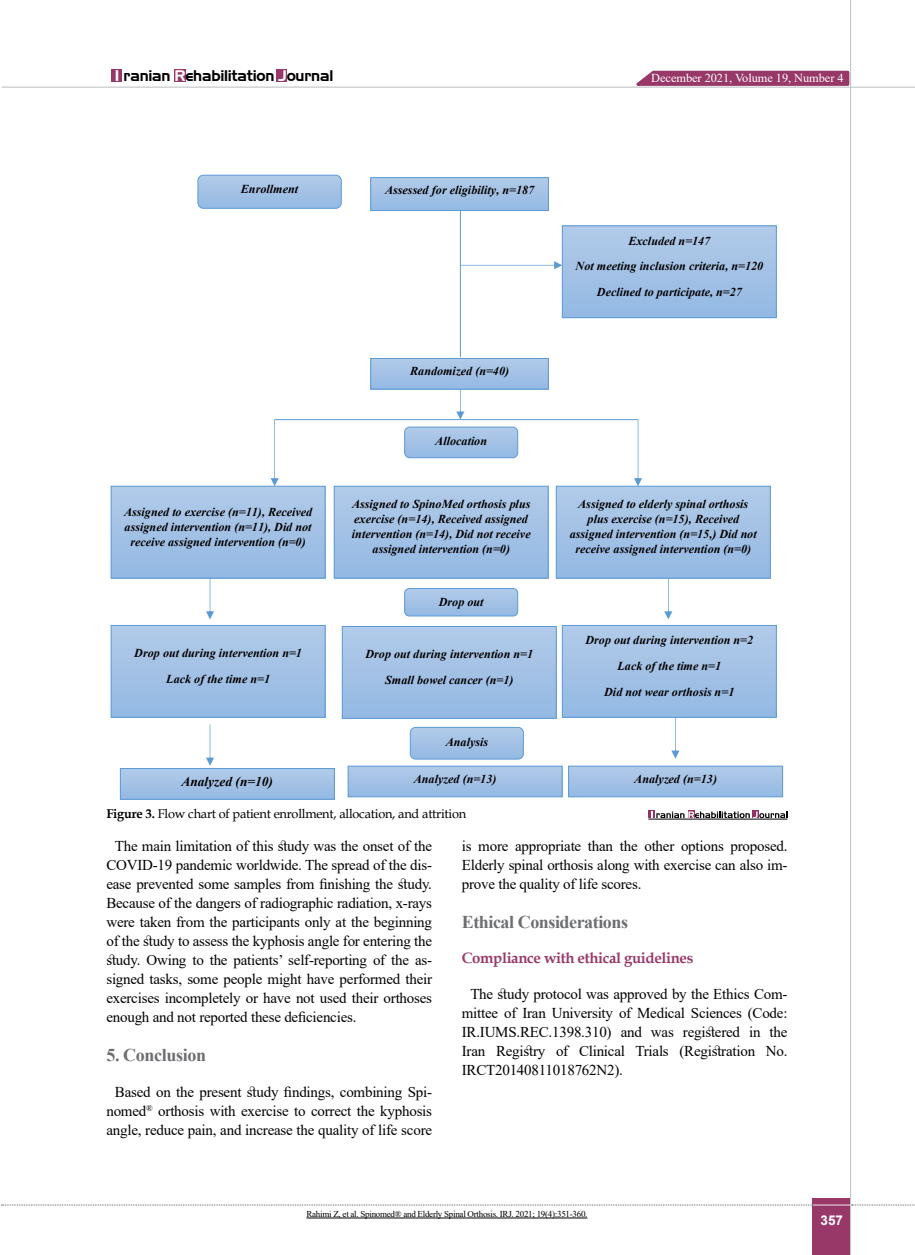
<style>
.page{position:relative;width:915px;height:1255px;background:#fff}
.page>*{position:absolute;margin:0;border:0;box-sizing:border-box;transform-origin:0 0}
.t1{font:700 18px "Times New Roman";letter-spacing:-.025em;color:#6d6e71}
.t2{font:15px/19px "Times New Roman";letter-spacing:-.015em;color:#000;text-align:justify}
.t3{font:700 15px "Book Antiqua";letter-spacing:-.025em;color:#983868}
.t4{font:15px "Aero";letter-spacing:-.015em;color:#000}
.t5{font:700 13.5px "Arial";color:#fff}
.t6{font:italic 700 13.35px "Times New Roman";color:#000}
.t7{font:12.75px "Book Antiqua";letter-spacing:-.015em;color:#000}
.t8{font:italic 700 12.15px/15px "Times New Roman";color:#000;text-align:center}
.t9{font:12.15px "Times New Roman";letter-spacing:-.005em;color:#fff}
.t10{font:9px "Times New Roman";letter-spacing:-.03em;color:#000}
.s1{color:#fff}
.s2{font-weight:700}
</style>
<div class="page">
<div style="left:812px;top:1198px;width:38px;height:56px;background:#983868"></div>
<hr style="left:849px;top:0;width:1px;height:1254px;background:#c2c4c6">
<hr style="left:2px;top:87px;width:912px;height:1px;background:#c2c4c6">
<hr style="left:812px;top:1204px;width:38px;height:1px;background:#ebebec">
<svg style="left:2px;top:1204px;width:810px;height:1px"></svg>
<svg style="left:851px;top:1204px;width:64px;height:1px"></svg>
<div style="left:112px;top:69px;width:10px;height:13px;background:#983868"></div>
<div style="left:174px;top:69px;width:12px;height:13px;background:#983868"></div>
<div style="left:276px;top:69px;width:11px;height:13px;background:#983868"></div>
<svg style="left:629px;top:69px;width:221px;height:18px;background:#ac6187"></svg>
<svg style="left:199px;top:175px;width:142px;height:33px;background:#a3c1e5"></svg>
<div style="left:197px;top:175px;width:144px;height:34px;border:1px solid #5b9bd5;border-radius:6px"></div>
<div style="left:370px;top:178px;width:178px;height:32px;background:linear-gradient(to right,#a3c2e6,#a3c2e6)"></div>
<div style="left:370px;top:177px;width:178px;height:34px;border:1px solid #5b9bd5"></div>
<hr style="left:460px;top:211px;width:1px;height:146px;background:#5b9bd5">
<div style="left:370px;top:358px;width:178px;height:31px;background:linear-gradient(to right,#a3c2e6,#a3c2e6)"></div>
<div style="left:370px;top:358px;width:178px;height:31px;border:1px solid #5b9bd5"></div>
<div style="left:562px;top:226px;width:214px;height:92px;background:linear-gradient(to bottom,#b2cbe8,#94b9e3)"></div>
<div style="left:562px;top:225px;width:214px;height:93px;border:1px solid #5b9bd5"></div>
<svg style="left:460px;top:261px;width:102px;height:8px"></svg>
<svg style="left:404px;top:427px;width:112px;height:31px;background:#a3c2e5"></svg>
<div style="left:404px;top:427px;width:114px;height:31px;border:1px solid #5b9bd5;border-radius:5px"></div>
<svg style="left:456px;top:389px;width:8px;height:30px"></svg>
<hr style="left:274px;top:419px;width:363px;height:1px;background:#5b9bd5">
<svg style="left:270px;top:419px;width:8px;height:67px"></svg>
<svg style="left:633px;top:419px;width:9px;height:67px"></svg>
<div style="left:111px;top:486px;width:214px;height:92px;background:linear-gradient(to bottom,#b2cbe9,#94b9e3)"></div>
<div style="left:111px;top:486px;width:214px;height:92px;border:1px solid #5b9bd5"></div>
<div style="left:334px;top:486px;width:214px;height:92px;background:linear-gradient(to bottom,#b2cbe9,#94b9e3)"></div>
<div style="left:334px;top:486px;width:214px;height:92px;border:1px solid #5b9bd5"></div>
<div style="left:556px;top:486px;width:214px;height:92px;background:linear-gradient(to bottom,#b2cbe9,#94b9e3)"></div>
<div style="left:555px;top:486px;width:215px;height:92px;border:1px solid #5b9bd5"></div>
<svg style="left:410px;top:727px;width:113px;height:32px;background:#a3c2e5"></svg>
<div style="left:410px;top:727px;width:113px;height:32px;border:1px solid #5b9bd5;border-radius:5px"></div>
<svg style="left:406px;top:590px;width:111px;height:26px;background:#a3c2e5"></svg>
<div style="left:404px;top:588px;width:114px;height:28px;border:1px solid #5b9bd5;border-radius:5px"></div>
<svg style="left:206px;top:578px;width:8px;height:41px"></svg>
<svg style="left:664px;top:578px;width:8px;height:41px"></svg>
<div style="left:562px;top:625px;width:214px;height:92px;background:linear-gradient(to bottom,#b2cbe9,#94b9e3)"></div>
<div style="left:562px;top:625px;width:214px;height:92px;border:1px solid #5b9bd5"></div>
<div style="left:342px;top:626px;width:214px;height:92px;background:linear-gradient(to bottom,#b2cbe9,#94b9e3)"></div>
<div style="left:342px;top:626px;width:214px;height:92px;border:1px solid #5b9bd5"></div>
<div style="left:111px;top:625px;width:214px;height:92px;background:linear-gradient(to bottom,#b2cbe9,#94b9e3)"></div>
<div style="left:111px;top:625px;width:214px;height:92px;border:1px solid #5b9bd5"></div>
<svg style="left:206px;top:724px;width:8px;height:41px"></svg>
<svg style="left:671px;top:717px;width:8px;height:41px"></svg>
<div style="left:568px;top:766px;width:214px;height:30px;background:linear-gradient(to bottom,#b2cbe9,#96bbe3)"></div>
<div style="left:568px;top:765px;width:214px;height:32px;border:1px solid #5b9bd5"></div>
<div style="left:348px;top:766px;width:214px;height:30px;background:linear-gradient(to bottom,#b2cbe9,#96bbe3)"></div>
<div style="left:347px;top:765px;width:215px;height:32px;border:1px solid #5b9bd5"></div>
<div style="left:120px;top:768px;width:214px;height:31px;background:linear-gradient(to right,#a4c2e6,#a4c2e6)"></div>
<div style="left:120px;top:768px;width:214px;height:31px;border:1px solid #5b9bd5"></div>
<div style="left:648px;top:810px;width:6px;height:8px;background:#953263"></div>
<div style="left:687px;top:810px;width:7px;height:8px;background:#953263"></div>
<div style="left:751px;top:810px;width:7px;height:8px;background:#953263"></div>
<svg style="left:651px;top:811px;width:136px;height:7px"></svg>
<hr style="left:648px;top:818px;width:139px;height:1px;background:#000">
<hr style="left:306px;top:1217px;width:281px;height:1px;background:#000">
<p class="t4" style="left:115px;top:67px;width:220px"><span class="s1">I</span> ranian <span class="s1">R</span>ehabilitation <span class="s1">J</span>ournal</p>
<p class="t9" style="left:651px;top:69px;width:194px">December 2021, Volume 19, Number 4</p>
<p class="t8" style="left:241px;top:181px;width:59px">Enrollment</p>
<p class="t8" style="left:385px;top:182px;width:150px">Assessed for eligibility, n=187</p>
<p class="t8" style="left:410px;top:363px;width:100px">Randomized (n=40)</p>
<p class="t8" style="left:435px;top:433px;width:53px">Allocation</p>
<p class="t8" style="left:575px;top:227px;width:189px;line-height:25.8px">Excluded n=147<br>Not meeting inclusion criteria, n=120<br>Declined to participate, n=27</p>
<p class="t8" style="left:124px;top:503px;width:189px">Assigned to exercise (n=11), Received assigned intervention (n=11), Did not receive assigned intervention (n=0)</p>
<p class="t8" style="left:352px;top:496px;width:180px">Assigned to SpinoMed orthosis plus exercise (n=14), Received assigned intervention (n=14), Did not receive assigned intervention (n=0)</p>
<p class="t8" style="left:569px;top:496px;width:188px">Assigned to elderly spinal orthosis plus exercise (n=15), Received assigned intervention (n=15,) Did not receive assigned intervention (n=0)</p>
<p class="t8" style="left:134px;top:639px;width:169px;line-height:26px">Drop out during intervention n=1<br>Lack of the time n=1</p>
<p class="t8" style="left:438px;top:594px;width:46px">Drop out</p>
<p class="t8" style="left:365px;top:640px;width:169px;line-height:25.8px">Drop out during intervention n=1<br>Small bowel cancer (n=1)</p>
<p class="t8" style="left:445px;top:733px;width:44px">Analysis</p>
<p class="t8" style="left:585px;top:627px;width:169px;line-height:25.8px">Drop out during intervention n=2<br>Lack of the time n=1<br>Did not wear orthosis n=1</p>
<p class="t6" style="left:181px;top:772px;width:93px">Analyzed (n=10)</p>
<p class="t8" style="left:413px;top:770px;width:84px">Analyzed (n=13)</p>
<p class="t8" style="left:634px;top:770px;width:84px">Analyzed (n=13)</p>
<p class="t7" style="left:106px;top:804px;width:361px"><span class="s2">Figure 3.</span> Flow chart of patient enrollment, allocation, and attrition</p>
<p class="t2" style="left:106px;top:835px;width:327px;text-indent:9px">The main limitation of this study was the onset of the COVID-19 pandemic worldwide. The spread of the dis&shy;ease prevented some samples from finishing the study.<br>Because of the dangers of radiographic radiation, x-rays were taken from the participants only at the beginning of the study to assess the kyphosis angle for entering the study. Owing to the patients’ self-reporting of the as&shy;signed tasks, some people might have performed their exercises incompletely or have not used their orthoses enough and not reported these deficiencies.</p>
<p class="t1" style="left:106px;top:1041px;width:101px">5. Conclusion</p>
<p class="t2" style="left:106px;top:1081px;width:327px;text-align:center">Based on the present study findings, combining Spi&shy;nomed<sup>®</sup> orthosis with exercise to correct the kyphosis angle, reduce pain, and increase the quality of life score</p>
<p class="t2" style="left:461px;top:835px;width:327px">is more appropriate than the other options proposed.<br>Elderly spinal orthosis along with exercise can also im&shy;prove the quality of life scores.</p>
<p class="t1" style="left:461px;top:908px;width:168px">Ethical Considerations</p>
<p class="t3" style="left:461px;top:947px;width:233px">Compliance with ethical guidelines</p>
<p class="t2" style="left:461px;top:983px;width:327px;text-indent:9px">The study protocol was approved by the Ethics Com&shy;mittee of Iran University of Medical Sciences (Code:<br>IR.IUMS.REC.1398.310) and was registered in the Iran Registry of Clinical Trials (Registration No.<br>IRCT20140811018762N2).</p>
<p class="t10" style="left:306px;top:1207px;width:282px">Rahimi Z, et al. Spinomed® and Elderly Spinal Orthosis. IRJ. 2021; 19(4):351-360.</p>
<p class="t5" style="left:820px;top:1210px;width:24px">357</p>
</div>
